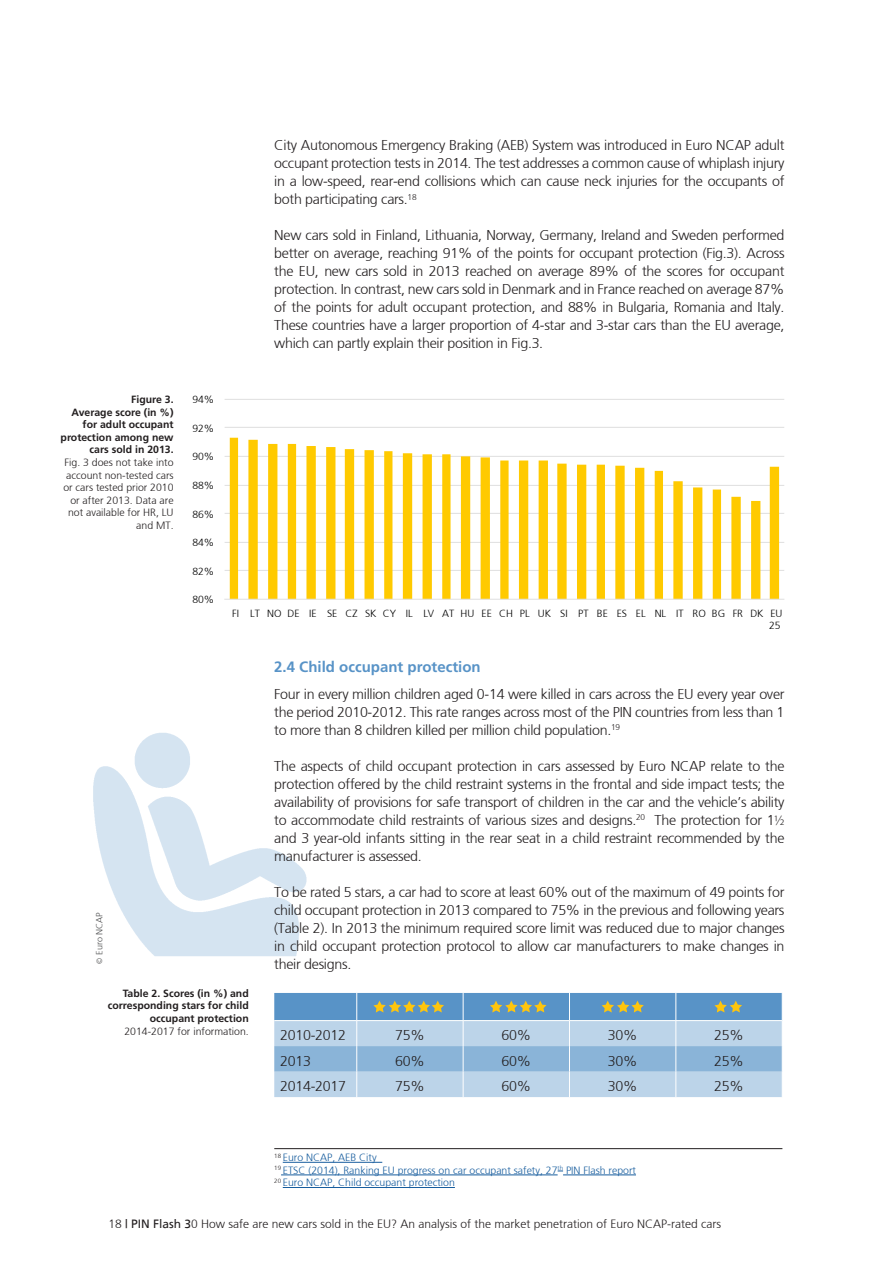
<style>
.page{position:relative;width:893px;height:1263px;background:#fff}
.page>*{position:absolute;margin:0;border:0;box-sizing:border-box;transform-origin:0 0}
.t1{font:700 15px "Frutiger";color:#5893c7}
.t2{font:300 14.25px/18px "Frutiger";letter-spacing:-.02em;color:#231f20;text-align:justify}
.t3{font:300 12px "Frutiger";color:#231f20}
.t4{font:700 10.5px/12.6px "Frutiger";color:#231f20;text-align:right}
.t5{font:300 10.5px/12.6px "Frutiger";color:#231f20;text-align:right}
.Footnote{font:300 10.5px "Frutiger";color:#175d9e}
.t6{font:300 10.35px/12.5px "Frutiger";color:#000;text-align:right}
.t7{font:300 9px "Frutiger";color:#4b4c4d}
.s1{font-family:"Myriad Pro";font-weight:400}
.s2{font-family:"Myriad Pro"}
.s3{font-weight:400}
</style>
<div class="page">
<img style="left:93px;top:733px;width:214px;height:223px">
<hr style="left:274px;top:1148px;width:508px;height:1px;background:#231f20">
<hr style="left:283px;top:1162px;width:99px;height:1px;background:#175d9e">
<hr style="left:281px;top:1174px;width:277px;height:1px;background:#175d9e">
<hr style="left:563px;top:1174px;width:73px;height:1px;background:#175d9e">
<hr style="left:283px;top:1187px;width:172px;height:1px;background:#175d9e">
<hr style="left:225px;top:570px;width:559px;height:1px;background:#e0e0e0">
<hr style="left:225px;top:542px;width:559px;height:1px;background:#e0e0e0">
<hr style="left:225px;top:513px;width:559px;height:1px;background:#e0e0e0">
<hr style="left:225px;top:485px;width:559px;height:1px;background:#e0e0e0">
<hr style="left:225px;top:456px;width:559px;height:1px;background:#e0e0e0">
<hr style="left:225px;top:427px;width:559px;height:1px;background:#e0e0e0">
<hr style="left:225px;top:399px;width:559px;height:1px;background:#e0e0e0">
<svg style="left:230px;top:438px;width:549px;height:161px"></svg>
<hr style="left:224px;top:599px;width:560px;height:1px;background:#e0e0e0">
<svg style="left:274px;top:993px;width:509px;height:104px"></svg>
<p class="t4" style="left:131px;top:393px;width:44px">Figure 3.</p>
<p class="t4" style="left:61px;top:406px;width:114px">Average score (in %) for adult occupant protection among new cars sold in 2013.</p>
<p class="t5" style="left:63px;top:456px;width:112px">Fig. 3 does not take into account non-tested cars or cars tested prior 2010 or after 2013. Data are not available for HR, LU and MT.</p>
<p class="t6" style="left:192px;top:393px;width:23px">94%</p>
<p class="t6" style="left:192px;top:422px;width:23px">92%</p>
<p class="t6" style="left:192px;top:451px;width:23px">90%</p>
<p class="t6" style="left:192px;top:479px;width:23px">88%</p>
<p class="t6" style="left:192px;top:508px;width:23px">86%</p>
<p class="t6" style="left:192px;top:536px;width:23px">84%</p>
<p class="t6" style="left:192px;top:565px;width:23px">82%</p>
<p class="t6" style="left:192px;top:594px;width:23px">80%</p>
<p class="t7" style="left:94px;top:963px;width:53px;rotate:-90deg"><span class="s1">©</span> Euro NCAP</p>
<p class="t2" style="left:274px;top:136px;width:512px">City Autonomous Emergency Braking (AEB) System was introduced in Euro NCAP adult occupant protection tests in 2014. The test addresses a common cause of whiplash injury in a low-speed, rear-end collisions which can cause neck injuries for the occupants of both participating cars.<sup>18</sup></p>
<p class="t2" style="left:274px;top:226px;width:512px">New cars sold in Finland, Lithuania, Norway, Germany, Ireland and Sweden performed better on average, reaching 91% of the points for occupant protection (Fig.3). Across the EU, new cars sold in 2013 reached on average 89% of the scores for occupant protection. In contrast, new cars sold in Denmark and in France reached on average 87% of the points for adult occupant protection, and 88% in Bulgaria, Romania and Italy.<br>These countries have a larger proportion of 4-star and 3-star cars than the EU average, which can partly explain their position in Fig.3.</p>
<p class="t6" style="left:232px;top:607px;width:552px">FI LT NO DE IE SE CZ SK CY IL LV AT HU EE CH PL UK SI PT BE ES EL NL IT RO BG FR DK EU<br>25</p>
<p class="t1" style="left:274px;top:658px;width:208px">2.4 Child occupant protection</p>
<p class="t2" style="left:274px;top:685px;width:512px">Four in every million children aged 0-14 were killed in cars across the EU every year over the period 2010-2012. This rate ranges across most of the PIN countries from less than 1 to more than 8 children killed per million child population.<sup>19</sup></p>
<p class="t2" style="left:274px;top:757px;width:512px">The aspects of child occupant protection in cars assessed by Euro NCAP relate to the protection offered by the child restraint systems in the frontal and side impact tests; the availability of provisions for safe transport of children in the car and the vehicle’s ability to accommodate child restraints of various sizes and designs.<sup>20</sup> The protection for 1<span class="s2">½ </span>and 3 year-old infants sitting in the rear seat in a child restraint recommended by the manufacturer is assessed.</p>
<p class="t2" style="left:274px;top:883px;width:512px">To be rated 5 stars, a car had to score at least 60% out of the maximum of 49 points for child occupant protection in 2013 compared to 75% in the previous and following years (Table 2). In 2013 the minimum required score limit was reduced due to major changes in child occupant protection protocol to allow car manufacturers to make changes in their designs.</p>
<p class="t4" style="left:108px;top:987px;width:142px">Table 2. Scores (in %) and corresponding stars for child occupant protection</p>
<p class="t5" style="left:124px;top:1025px;width:126px">2014-2017 for information.</p>
<p class="t2" style="left:280px;top:1027px;width:67px">2010-2012</p>
<p class="t2" style="left:395px;top:1027px;width:31px">75%</p>
<p class="t2" style="left:502px;top:1027px;width:31px">60%</p>
<p class="t2" style="left:608px;top:1027px;width:31px">30%</p>
<p class="t2" style="left:714px;top:1027px;width:31px">25%</p>
<p class="t2" style="left:280px;top:1052px;width:32px">2013</p>
<p class="t2" style="left:395px;top:1052px;width:31px">60%</p>
<p class="t2" style="left:502px;top:1052px;width:31px">60%</p>
<p class="t2" style="left:608px;top:1052px;width:31px">30%</p>
<p class="t2" style="left:714px;top:1052px;width:31px">25%</p>
<p class="t2" style="left:280px;top:1078px;width:67px">2014-2017</p>
<p class="t2" style="left:395px;top:1078px;width:31px">75%</p>
<p class="t2" style="left:502px;top:1078px;width:31px">60%</p>
<p class="t2" style="left:608px;top:1078px;width:31px">30%</p>
<p class="t2" style="left:714px;top:1078px;width:31px">25%</p>
<p class="Footnote" style="left:274px;top:1152px;width:104px"><sup>18</sup> Euro NCAP, AEB City</p>
<p class="Footnote" style="left:274px;top:1164px;width:363px"><sup>19</sup> ETSC (2014), Ranking EU progress on car occupant safety, 27<sup>th</sup> PIN Flash report</p>
<p class="Footnote" style="left:274px;top:1177px;width:182px"><sup>20</sup> Euro NCAP, Child occupant protection</p>
<p class="t3" style="left:108px;top:1217px;width:614px">18 <span class="s3">| PIN Flash 3</span>0 How safe are new cars sold in the EU? An analysis of the market penetration of Euro NCAP-rated cars</p>
</div>
